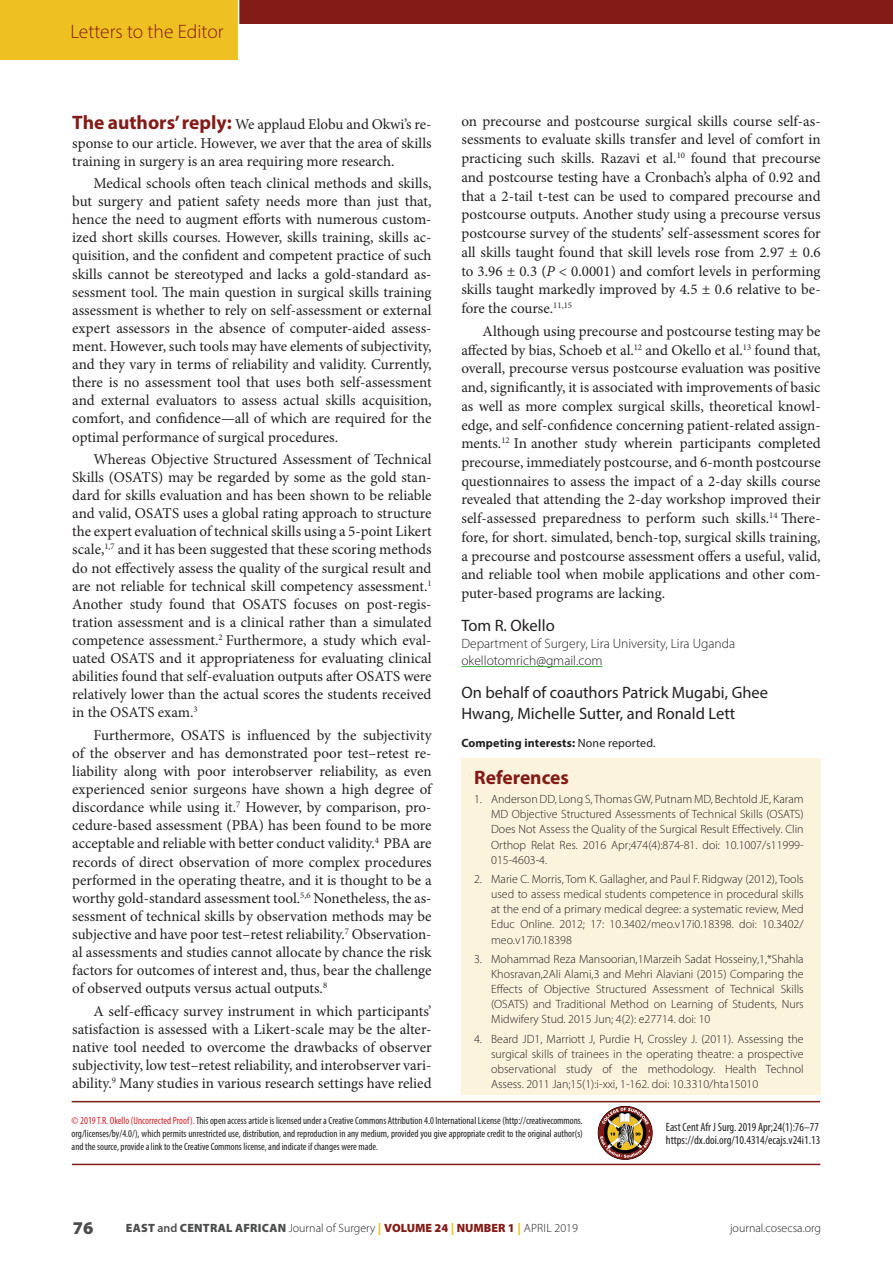
<style>
.page{position:relative;width:893px;height:1263px;background:#fff}
.page>*{position:absolute;margin:0;border:0;box-sizing:border-box;transform-origin:0 0}
.t1{font:300 19.5px "Myriad Pro";color:#831b17}
.ECAJS_Heading_1{font:700 19.5px "Myriad Pro";color:#831b17}
.t2{font:900 18px "Myriad Pro";color:#4b4c4d}
.ECAJS_Author_Name{font:16.5px/20.5px "Myriad Pro";color:#231f20}
.ECAJS_Body_Text_Inde{font:15px/18.1px "Minion Pro";letter-spacing:-.005em;color:#231f20;text-align:justify}
.ECAJS_Body_Text{font:15px/18.1px "Minion Pro";color:#231f20;text-align:justify}
.ECAJS_Author_Institu{font:300 13.5px "Myriad Pro";color:#231f20}
.ECAJS_references{font:300 12px/15.1px "Myriad Pro";color:#231f20;text-align:justify}
.ECAJS_Copyright_Text{font:condensed 12px "Myriad Pro";color:#231f20}
.AM-Acknowledgements{font:700 12px "Myriad Pro";letter-spacing:.01em;color:#231f20}
.ECAJS_Copyright_Text-2{font:condensed 10.5px/12.6px "Myriad Pro";color:#231f20;text-align:justify}
.s1{font-style:italic}
.s2{font-weight:400}
.s3{color:#d1232a}
.s4{font-family:"Myriad Pro";font-weight:700;font-size:19.5px;color:#831b17}
.s5{font-weight:900;color:#4b4c4d}
.s6{font-weight:600;color:#4b4c4d}
.s7{font-weight:900;color:#efc022}
.s8{font-weight:900;color:#831b17}
</style>
<div class="page">
<div style="left:239px;top:0;width:654px;height:23px;background:#831b17"></div>
<div style="left:0;top:0;width:238px;height:60px;background:#efc022"></div>
<div style="left:461px;top:759px;width:360px;height:336px;background:#fbf3dc"></div>
<hr style="left:461px;top:666px;width:142px;height:1px;background:#40ae49">
<img style="left:598px;top:1105px;width:54px;height:55px">
<hr style="left:72px;top:1101px;width:748px;height:1px;background:#831b17">
<hr style="left:72px;top:1164px;width:748px;height:1px;background:#831b17">
<h1 class="t1" style="left:71px;top:20px;width:155px">Letters to the Editor</h1>
<p class="ECAJS_Body_Text_Inde" style="left:461px;top:112px;width:361px;line-height:18.8px">on precourse and postcourse surgical skills course self-as&shy;sessments to evaluate skills transfer and level of comfort in practicing such skills. Razavi et al.<sup>10</sup> found that precourse and postcourse testing have a Cronbach’s alpha of 0.92 and that a 2-tail t-test can be used to compared precourse and postcourse outputs. Another study using a precourse versus postcourse survey of the students’ self-assessment scores for all skills taught found that skill levels rose from 2.97 ± 0.6 to 3.96 ± 0.3 (<span class="s1">P</span> &lt; 0.0001) and comfort levels in performing skills taught markedly improved by 4.5 ± 0.6 relative to be&shy;fore the course.<sup>11,15</sup></p>
<p class="ECAJS_Body_Text_Inde" style="left:461px;top:322px;width:361px;line-height:18.8px;text-indent:21px">Although using precourse and postcourse testing may be affected by bias, Schoeb et al.<sup>12</sup> and Okello et al.<sup>13</sup> found that, overall, precourse versus postcourse evaluation was positive and, significantly, it is associated with improvements of basic as well as more complex surgical skills, theoretical knowl&shy;edge, and self-confidence concerning patient-related assign&shy;ments.<sup>12</sup> In another study wherein participants completed precourse, immediately postcourse, and 6-month postcourse questionnaires to assess the impact of a 2-day skills course revealed that attending the 2-day workshop improved their self-assessed preparedness to perform such skills.<sup>14</sup> There&shy;fore, for short. simulated, bench-top, surgical skills training, a precourse and postcourse assessment offers a useful, valid, and reliable tool when mobile applications and other com&shy;puter-based programs are lacking.</p>
<p class="ECAJS_Author_Name" style="left:461px;top:615px;width:95px">Tom R. Okello</p>
<p class="ECAJS_Author_Institu" style="left:461px;top:636px;width:275px">Department of Surgery, Lira University, Lira Uganda</p>
<p class="ECAJS_Author_Institu" style="left:461px;top:653px;width:143px">okellotomrich@gmail.com</p>
<p class="ECAJS_Author_Name" style="left:461px;top:682px;width:308px">On behalf of coauthors Patrick Mugabi, Ghee<br>Hwang, Michelle Sutter, and Ronald Lett</p>
<p class="AM-Acknowledgements" style="left:461px;top:735px;width:196px">Competing interests: <span class="s2">None reported.</span></p>
<p class="ECAJS_Heading_1" style="left:474px;top:764px;width:96px">References</p>
<p class="ECAJS_references" style="left:491px;top:791px;width:314px;text-indent:-17px">1. Anderson DD, Long S, Thomas GW, Putnam MD, Bechtold JE, Karam MD Objective Structured Assessments of Technical Skills (OSATS)<br>Does Not Assess the Quality of the Surgical Result Effectively. Clin Orthop Relat Res. 2016 Apr;474(4):874-81. doi: 10.1007/s11999- 015-4603-4.</p>
<p class="ECAJS_references" style="left:491px;top:871px;width:314px;text-indent:-17px">2. Marie C. Morris, Tom K. Gallagher, and Paul F. Ridgway (2012), Tools used to assess medical students competence in procedural skills at the end of a primary medical degree: a systematic review, Med Educ Online. 2012; 17: 10.3402/meo.v17i0.18398. doi: 10.3402/ meo.v17i0.18398</p>
<p class="ECAJS_references" style="left:491px;top:951px;width:314px;text-indent:-17px">3. Mohammad Reza Mansoorian,1Marzeih Sadat Hosseiny,1,*Shahla Khosravan,2Ali Alami,3 and Mehri Alaviani (2015) Comparing the Effects of Objective Structured Assessment of Technical Skills (OSATS) and Traditional Method on Learning of Students, Nurs Midwifery Stud. 2015 Jun; 4(2): e27714. doi: 10</p>
<p class="ECAJS_references" style="left:491px;top:1031px;width:314px;text-indent:-17px">4. Beard JD1, Marriott J, Purdie H, Crossley J. (2011). Assessing the surgical skills of trainees in the operating theatre: a prospective observational study of the methodology. Health Technol Assess. 2011 Jan;15(1):i-xxi, 1-162. doi: 10.3310/hta15010</p>
<p class="ECAJS_Copyright_Text-2" style="left:72px;top:1114px;width:513px"><span class="s3">© 2019 T.R. Okello (Uncorrected Proof).</span> This open access article is licensed under a Creative Commons Attribution 4.0 International License (http://creativecommons. org/licenses/by/4.0/), which permits unrestricted use, distribution, and reproduction in any medium, provided you give appropriate credit to the original author(s) and the source, provide a link to the Creative Commons license, and indicate if changes were made.</p>
<p class="ECAJS_Copyright_Text" style="left:666px;top:1119px;width:155px">East Cent Afr J Surg. 2019 Apr;24(1):76–77</p>
<p class="ECAJS_Body_Text" style="left:72px;top:116px;width:361px"><span class="s4">The authors’ reply:</span> We applaud Elobu and Okwi’s re&shy;sponse to our article. However, we aver that the area of skills training in surgery is an area requiring more research.</p>
<p class="ECAJS_Body_Text_Inde" style="left:72px;top:174px;width:361px;text-indent:21px">Medical schools often teach clinical methods and skills, but surgery and patient safety needs more than just that, hence the need to augment efforts with numerous custom&shy;ized short skills courses. However, skills training, skills ac&shy;quisition, and the confident and competent practice of such skills cannot be stereotyped and lacks a gold-standard as&shy;sessment tool. The main question in surgical skills training assessment is whether to rely on self-assessment or external expert assessors in the absence of computer-aided assess&shy;ment. However, such tools may have elements of subjectivity, and they vary in terms of reliability and validity. Currently, there is no assessment tool that uses both self-assessment and external evaluators to assess actual skills acquisition, comfort, and confidence—all of which are required for the optimal performance of surgical procedures.</p>
<p class="ECAJS_Body_Text_Inde" style="left:72px;top:450px;width:361px;text-indent:21px">Whereas Objective Structured Assessment of Technical Skills (OSATS) may be regarded by some as the gold stan&shy;dard for skills evaluation and has been shown to be reliable and valid, OSATS uses a global rating approach to structure the expert evaluation of technical skills using a 5-point Likert scale,<sup>1,7</sup> and it has been suggested that these scoring methods do not effectively assess the quality of the surgical result and are not reliable for technical skill competency assessment.<sup>1<br></sup>Another study found that OSATS focuses on post-regis&shy;tration assessment and is a clinical rather than a simulated competence assessment.<sup>2</sup> Furthermore, a study which eval&shy;uated OSATS and it appropriateness for evaluating clinical abilities found that self-evaluation outputs after OSATS were relatively lower than the actual scores the students received in the OSATS exam.<sup>3</sup></p>
<p class="ECAJS_Body_Text_Inde" style="left:72px;top:726px;width:361px;text-indent:21px">Furthermore, OSATS is influenced by the subjectivity of the observer and has demonstrated poor test–retest re&shy;liability along with poor interobserver reliability, as even experienced senior surgeons have shown a high degree of discordance while using it.<sup>7</sup> However, by comparison, pro&shy;cedure-based assessment (PBA) has been found to be more acceptable and reliable with better conduct validity.<sup>4</sup> PBA are records of direct observation of more complex procedures performed in the operating theatre, and it is thought to be a worthy gold-standard assessment tool.<sup>5,6</sup> Nonetheless, the as&shy;sessment of technical skills by observation methods may be subjective and have poor test–retest reliability.<sup>7</sup> Observation&shy;al assessments and studies cannot allocate by chance the risk factors for outcomes of interest and, thus, bear the challenge of observed outputs versus actual outputs.<sup>8</sup></p>
<p class="ECAJS_Body_Text_Inde" style="left:72px;top:1002px;width:361px;text-indent:21px">A self-efficacy survey instrument in which participants’ satisfaction is assessed with a Likert-scale may be the alter&shy;native tool needed to overcome the drawbacks of observer subjectivity, low test–retest reliability, and interobserver vari&shy;ability.<sup>9</sup> Many studies in various research settings have relied</p>
<p class="ECAJS_Copyright_Text" style="left:666px;top:1133px;width:156px">https://dx.doi.org/10.4314/ecajs.v24i1.13</p>
<p class="t2" style="left:73px;top:1216px;width:22px">76</p>
<p class="ECAJS_references" style="left:126px;top:1220px;width:453px"><span class="s5">EAST</span> <span class="s6">and</span> <span class="s5">CENTRAL AFRICAN</span> Journal of Surgery <span class="s7">|</span> <span class="s8">VOLUME 24</span> <span class="s7">|</span> <span class="s8">NUMBER 1</span> <span class="s7">|</span> APRIL 2019</p>
<p class="ECAJS_references" style="left:730px;top:1220px;width:93px">journal.cosecsa.org</p>
</div>
